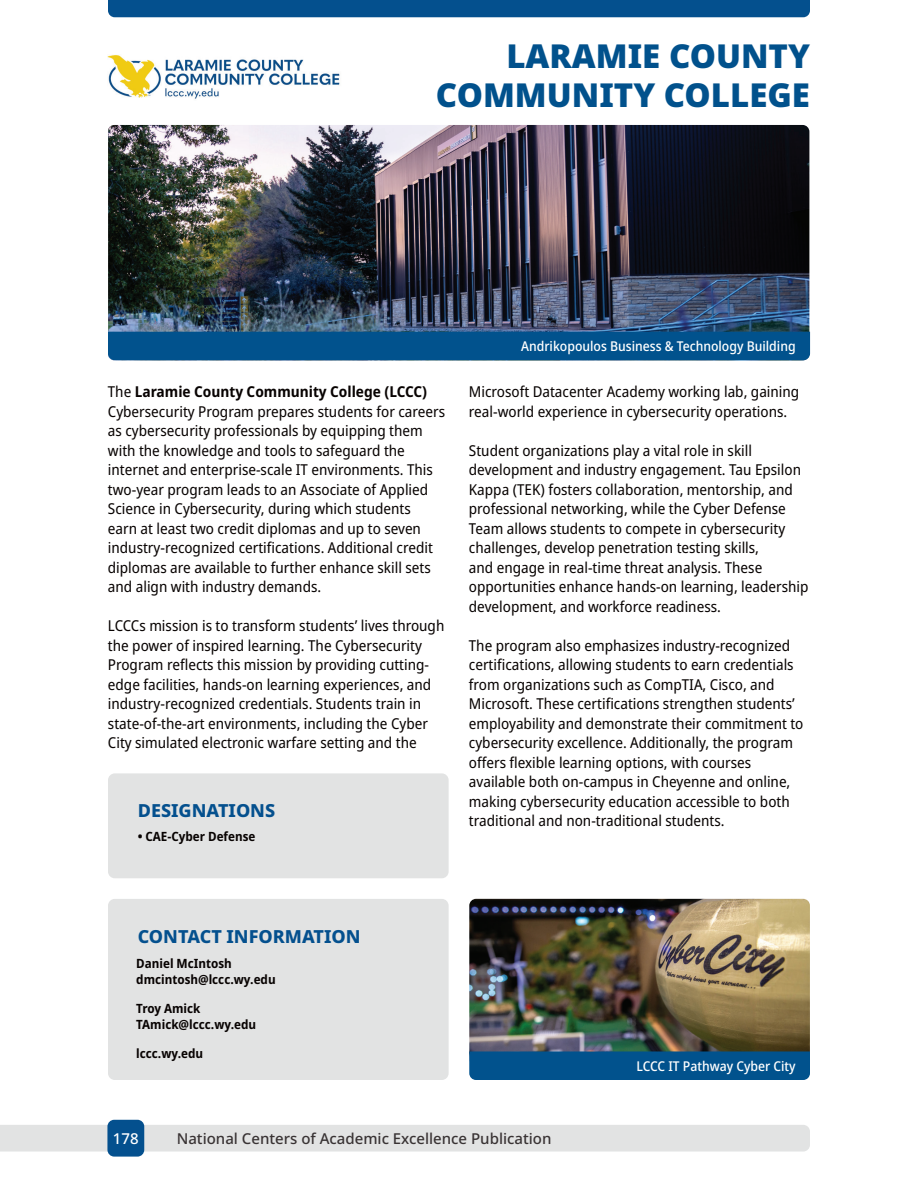
<style>
.page{position:relative;width:918px;height:1188px;background:#fff}
.page>*{position:absolute;margin:0;border:0;box-sizing:border-box;transform-origin:0 0}
.t1{font:900 33px/39.6px "Noto Sans";color:#01518c;text-align:right}
.t2{font:800 18px "Noto Sans";color:#04508e}
.t3{font:semi-condensed 15px/19.5px "Noto Sans";color:#080302}
.t4{font:500 15px "Noto Sans";color:#393334}
.t5{font:500 15px "Noto Sans";color:#fff}
.t6{font:500 semi-condensed 13.5px "Noto Sans";color:#fff}
.t7{font:700 semi-condensed 12.75px/16.5px "Noto Sans";color:#080302}
.s1{font-weight:700}
</style>
<div class="page">
<div style="left:0;top:1125px;width:810px;height:27px;background:#e2e3e3"></div>
<div style="left:107px;top:1120px;width:37px;height:37px;background:#04508e;border-radius:7px"></div>
<div style="left:108px;top:0;width:702px;height:17px;background:#04508e"></div>
<div style="left:108px;top:899px;width:341px;height:181px;background:#e2e3e3;border-radius:7px"></div>
<div style="left:108px;top:773px;width:341px;height:105px;background:#e2e3e3;border-radius:7px"></div>
<img style="left:469px;top:899px;width:341px;height:152px">
<img style="left:108px;top:125px;width:701px;height:207px">
<div style="left:108px;top:332px;width:702px;height:28px;background:#01528d"></div>
<div style="left:469px;top:1051px;width:341px;height:29px;background:#01528d"></div>
<img style="left:108px;top:55px;width:232px;height:44px">
<h1 class="t1" style="left:436px;top:36px;width:376px">LARAMIE COUNTY<br>COMMUNITY COLLEGE</h1>
<p class="t3" style="left:108px;top:382px;width:339px">The <span class="s1">Laramie County Community College (LCCC)<br></span>Cybersecurity Program prepares students for careers as cybersecurity professionals by equipping them with the knowledge and tools to safeguard the internet and enterprise-scale IT environments. This two-year program leads to an Associate of Applied Science in Cybersecurity, during which students<br>earn at least two credit diplomas and up to seven industry-recognized certifications. Additional credit diplomas are available to further enhance skill sets and align with industry demands.</p>
<p class="t3" style="left:108px;top:616px;width:338px">LCCCs mission is to transform students’ lives through the power of inspired learning. The Cybersecurity Program reflects this mission by providing cutting&shy;edge facilities, hands-on learning experiences, and industry-recognized credentials. Students train in state-of-the-art environments, including the Cyber City simulated electronic warfare setting and the</p>
<p class="t2" style="left:138px;top:798px;width:139px">DESIGNATIONS</p>
<p class="t7" style="left:138px;top:828px;width:119px">• CAE-Cyber Defense</p>
<p class="t6" style="left:521px;top:336px;width:276px">Andrikopoulos Business &amp; Technology Building</p>
<p class="t3" style="left:469px;top:382px;width:332px">Microsoft Datacenter Academy working lab, gaining real-world experience in cybersecurity operations.</p>
<p class="t3" style="left:469px;top:441px;width:341px">Student organizations play a vital role in skill development and industry engagement. Tau Epsilon Kappa (TEK) fosters collaboration, mentorship, and professional networking, while the Cyber Defense Team allows students to compete in cybersecurity challenges, develop penetration testing skills,<br>and engage in real-time threat analysis. These opportunities enhance hands-on learning, leadership development, and workforce readiness.</p>
<p class="t3" style="left:469px;top:636px;width:336px">The program also emphasizes industry-recognized certifications, allowing students to earn credentials from organizations such as CompTIA, Cisco, and Microsoft. These certifications strengthen students’ employability and demonstrate their commitment to cybersecurity excellence. Additionally, the program offers flexible learning options, with courses available both on-campus in Cheyenne and online, making cybersecurity education accessible to both traditional and non-traditional students.</p>
<p class="t2" style="left:138px;top:924px;width:224px">CONTACT INFORMATION</p>
<p class="t7" style="left:136px;top:955px;width:141px">Daniel McIntosh dmcintosh@lccc.wy.edu</p>
<p class="t7" style="left:136px;top:1000px;width:121px">Troy Amick<br>TAmick@lccc.wy.edu</p>
<p class="t7" style="left:136px;top:1045px;width:68px">lccc.wy.edu</p>
<p class="t6" style="left:637px;top:1056px;width:161px">LCCC IT Pathway Cyber City</p>
<p class="t5" style="left:113px;top:1128px;width:27px">178</p>
<p class="t4" style="left:177px;top:1128px;width:376px">National Centers of Academic Excellence Publication</p>
</div>
